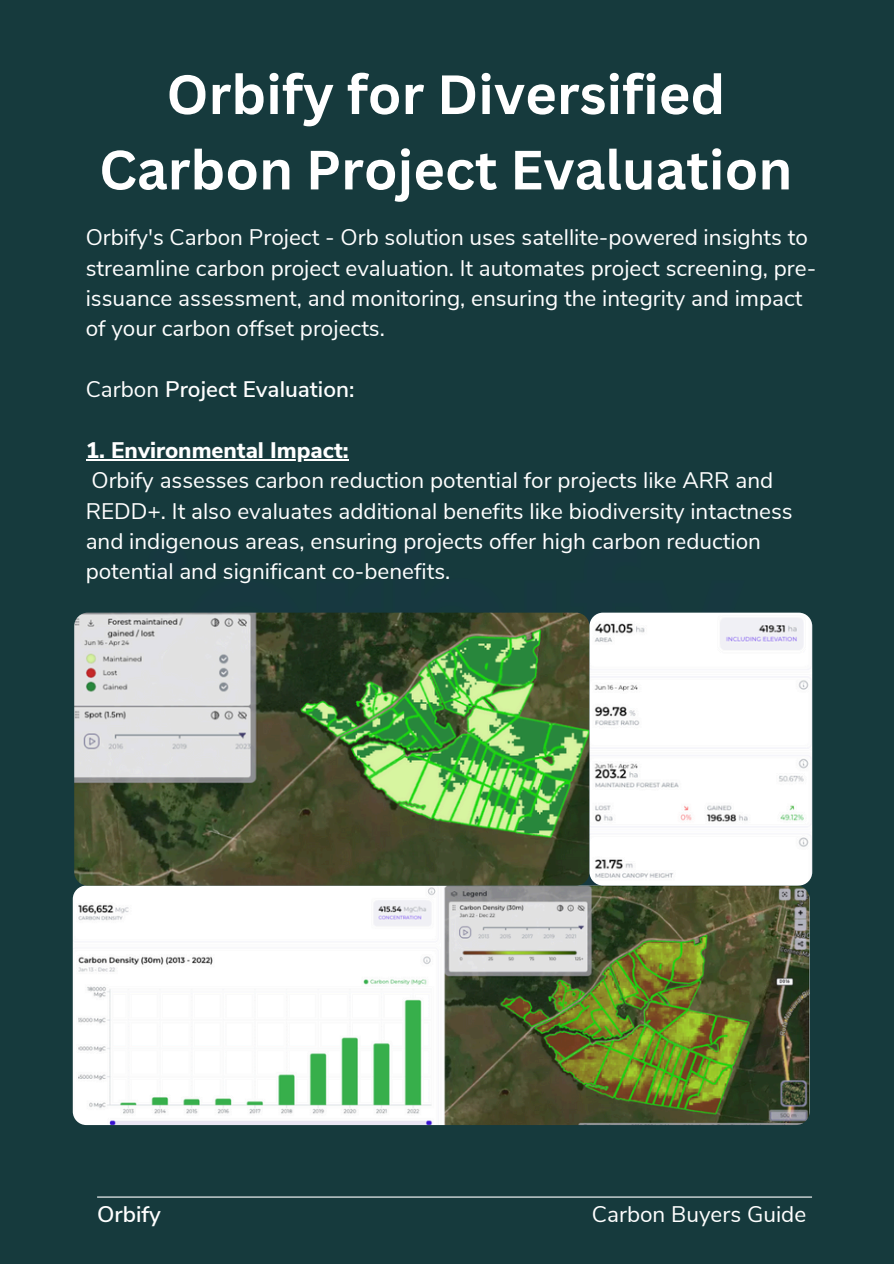
<style>
.page{position:relative;width:894px;height:1264px;background:#fff}
.page>*{position:absolute;margin:0;border:0;box-sizing:border-box;transform-origin:0 0}
.t1{font:700 54px/75.3px "Canva Sans";color:#fff;text-align:center}
.t2{font:22.5px/30.3px "Nunito Sans";color:#fff}
.t3{font:600 22.5px "Nunito Sans";color:#fff}
.t4{font:800 22.5px "Nunito Sans";color:#fff}
.s1{font-weight:400}
</style>
<div class="page">
<div style="left:0;top:0;width:893px;height:1263px;background:#163a3d"></div>
<hr style="left:86px;top:459px;width:262px;height:1px;background:#fff">
<img style="left:73px;top:885px;width:735px;height:240px;border-radius:14px">
<img style="left:74px;top:612px;width:515px;height:273px;border-radius:14px">
<img style="left:589px;top:612px;width:223px;height:273px;border-radius:14px">
<hr style="left:97px;top:1196px;width:714px;height:1px;background:#fff">
<h1 class="t1" style="left:99px;top:55px;width:694px">Orbify for Diversified<br>Carbon Project Evaluation</h1>
<p class="t2" style="left:86px;top:222px;width:732px">Orbify's Carbon Project - Orb solution uses satellite-powered insights to streamline carbon project evaluation. It automates project screening, pre&shy;issuance assessment, and monitoring, ensuring the integrity and impact of your carbon offset projects.</p>
<p class="t3" style="left:86px;top:374px;width:270px"><span class="s1">Carbon</span> Project Evaluation:</p>
<p class="t4" style="left:86px;top:435px;width:264px">1. Environmental Impact:</p>
<p class="t2" style="left:86px;top:465px;width:708px">Orbify assesses carbon reduction potential for projects like ARR and REDD+. It also evaluates additional benefits like biodiversity intactness and indigenous areas, ensuring projects offer high carbon reduction potential and significant co-benefits.</p>
<p class="t3" style="left:97px;top:1199px;width:65px">Orbify</p>
<p class="t2" style="left:591px;top:1199px;width:216px">Carbon Buyers Guide</p>
</div>
